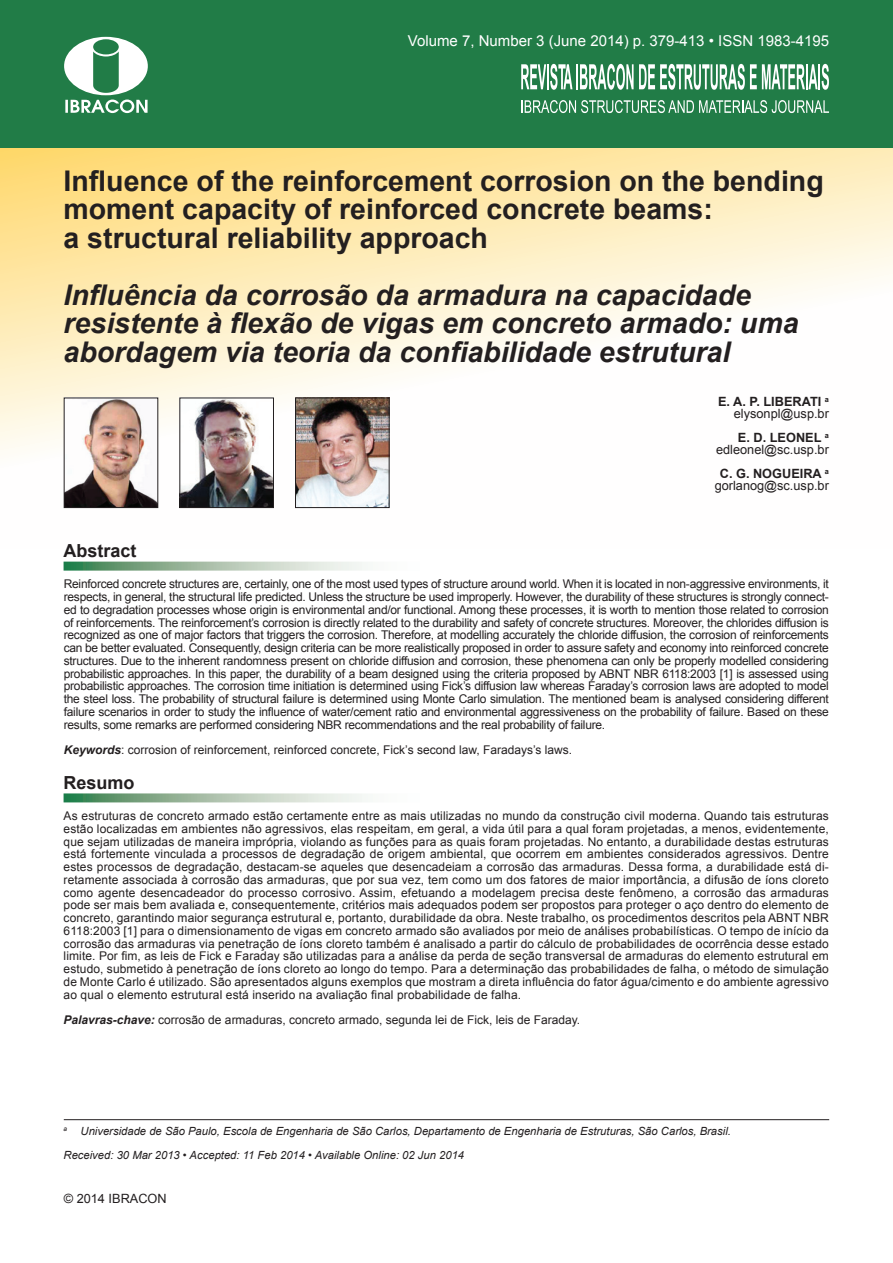
<style>
.page{position:relative;width:893px;height:1263px;background:#fff}
.page>*{position:absolute;margin:0;border:0;box-sizing:border-box;transform-origin:0 0}
.t1{font:italic 700 28.5px/28.5px "Arial";color:#231f20}
.t2{font:700 28.5px/28.5px "Arial";color:#231f20}
.t3{font:700 18px "Arial";color:#231f20}
.t4{font:15px "Arial";color:#fff}
.t5{font:12.75px/12px "Arial";color:#231f20;text-align:right}
.t6{font:12px/12.8px "Arial";color:#231f20;text-align:justify}
.t7{font:italic 11.25px/24px "Arial";color:#231f20}
.s1{font-weight:700}
.s2{font-weight:700;font-style:italic}
</style>
<div class="page">
<svg style="left:0;top:148px;width:893px;height:361px"></svg>
<div style="left:0;top:0;width:893px;height:148px;background:#217c47"></div>
<svg style="left:64px;top:37px;width:84px;height:76px"></svg>
<svg style="left:521px;top:64px;width:51px;height:26px"></svg>
<hr style="left:576px;top:64px;width:2px;height:25px;background:#fff">
<svg style="left:580px;top:64px;width:249px;height:26px"></svg>
<svg style="left:521px;top:100px;width:308px;height:13px"></svg>
<hr style="left:64px;top:1119px;width:765px;height:1px;background:#231f20">
<svg style="left:64px;top:562px;width:299px;height:9px;background:#a6c1aa"></svg>
<svg style="left:64px;top:793px;width:299px;height:9px;background:#a6c2ab"></svg>
<img style="left:66px;top:400px;width:90px;height:106px">
<div style="left:64px;top:398px;width:94px;height:110px;border:1px solid #231f20"></div>
<img style="left:181px;top:400px;width:91px;height:106px">
<div style="left:179px;top:398px;width:95px;height:110px;border:1px solid #231f20"></div>
<img style="left:297px;top:400px;width:90px;height:106px">
<div style="left:295px;top:398px;width:94px;height:110px;border:1px solid #231f20"></div>
<p class="t4" style="left:408px;top:31px;width:423px">Volume 7, Number 3 (June 2014) p. 379-413 • ISSN 1983-4195</p>
<h1 class="t2" style="left:64px;top:167px;width:762px">Influence of the reinforcement corrosion on the bending moment capacity of reinforced concrete beams:<br>a structural reliability approach</h1>
<h1 class="t1" style="left:64px;top:281px;width:736px">Influência da corrosão da armadura na capacidade resistente à flexão de vigas em concreto armado: uma abordagem via teoria da confiabilidade estrutural</h1>
<p class="t5" style="left:718px;top:396px;width:112px"><span class="s1">E. A. P. LIBERATI</span> <sup>a </sup>elysonpl@usp.br</p>
<p class="t5" style="left:716px;top:432px;width:114px"><span class="s1">E. D. LEONEL</span> <sup>a </sup>edleonel@sc.usp.br</p>
<p class="t5" style="left:715px;top:468px;width:116px;text-align:center"><span class="s1">C. G. NOGUEIRA</span> <sup>a </sup>gorlanog@sc.usp.br</p>
<h2 class="t3" style="left:64px;top:539px;width:75px">Abstract</h2>
<p class="t6" style="left:64px;top:578px;width:767px">Reinforced concrete structures are, certainly, one of the most used types of structure around world. When it is located in non-aggressive environments, it respects, in general, the structural life predicted. Unless the structure be used improperly. However, the durability of these structures is strongly connect&shy;ed to degradation processes whose origin is environmental and/or functional. Among these processes, it is worth to mention those related to corrosion of reinforcements. The reinforcement’s corrosion is directly related to the durability and safety of concrete structures. Moreover, the chlorides diffusion is recognized as one of major factors that triggers the corrosion. Therefore, at modelling accurately the chloride diffusion, the corrosion of reinforcements can be better evaluated. Consequently, design criteria can be more realistically proposed in order to assure safety and economy into reinforced concrete structures. Due to the inherent randomness present on chloride diffusion and corrosion, these phenomena can only be properly modelled considering probabilistic approaches. In this paper, the durability of a beam designed using the criteria proposed by ABNT NBR 6118:2003 [1] is assessed using probabilistic approaches. The corrosion time initiation is determined using Fick’s diffusion law whereas Faraday’s corrosion laws are adopted to model the steel loss. The probability of structural failure is determined using Monte Carlo simulation. The mentioned beam is analysed considering different failure scenarios in order to study the influence of water/cement ratio and environmental aggressiveness on the probability of failure. Based on these results, some remarks are performed considering NBR recommendations and the real probability of failure.</p>
<p class="t6" style="left:64px;top:744px;width:510px"><span class="s2">Keywords</span>: corrosion of reinforcement, reinforced concrete, Fick’s second law, Faradays’s laws.</p>
<h2 class="t3" style="left:64px;top:771px;width:73px">Resumo</h2>
<p class="t6" style="left:64px;top:810px;width:767px">As estruturas de concreto armado estão certamente entre as mais utilizadas no mundo da construção civil moderna. Quando tais estruturas estão localizadas em ambientes não agressivos, elas respeitam, em geral, a vida útil para a qual foram projetadas, a menos, evidentemente, que sejam utilizadas de maneira imprópria, violando as funções para as quais foram projetadas. No entanto, a durabilidade destas estruturas está fortemente vinculada a processos de degradação de origem ambiental, que ocorrem em ambientes considerados agressivos. Dentre estes processos de degradação, destacam-se aqueles que desencadeiam a corrosão das armaduras. Dessa forma, a durabilidade está di&shy;retamente associada à corrosão das armaduras, que por sua vez, tem como um dos fatores de maior importância, a difusão de íons cloreto como agente desencadeador do processo corrosivo. Assim, efetuando a modelagem precisa deste fenômeno, a corrosão das armaduras pode ser mais bem avaliada e, consequentemente, critérios mais adequados podem ser propostos para proteger o aço dentro do elemento de concreto, garantindo maior segurança estrutural e, portanto, durabilidade da obra. Neste trabalho, os procedimentos descritos pela ABNT NBR 6118:2003 [1] para o dimensionamento de vigas em concreto armado são avaliados por meio de análises probabilísticas. O tempo de início da corrosão das armaduras via penetração de íons cloreto também é analisado a partir do cálculo de probabilidades de ocorrência desse estado limite. Por fim, as leis de Fick e Faraday são utilizadas para a análise da perda de seção transversal de armaduras do elemento estrutural em estudo, submetido à penetração de íons cloreto ao longo do tempo. Para a determinação das probabilidades de falha, o método de simulação de Monte Carlo é utilizado. São apresentados alguns exemplos que mostram a direta influência do fator água/cimento e do ambiente agressivo ao qual o elemento estrutural está inserido na avaliação final probabilidade de falha.</p>
<p class="t6" style="left:64px;top:1014px;width:518px"><span class="s2">Palavras-chave:</span> corrosão de armaduras, concreto armado, segunda lei de Fick, leis de Faraday.</p>
<p class="t7" style="left:64px;top:1119px;width:669px"><sup>a</sup> Universidade de São Paulo, Escola de Engenharia de São Carlos, Departamento de Engenharia de Estruturas, São Carlos, Brasil.<br>Received: 30 Mar 2013 • Accepted: 11 Feb 2014 • Available Online: 02 Jun 2014</p>
<p class="t5" style="left:64px;top:1192px;width:104px">© 2014 IBRACON</p>
</div>
